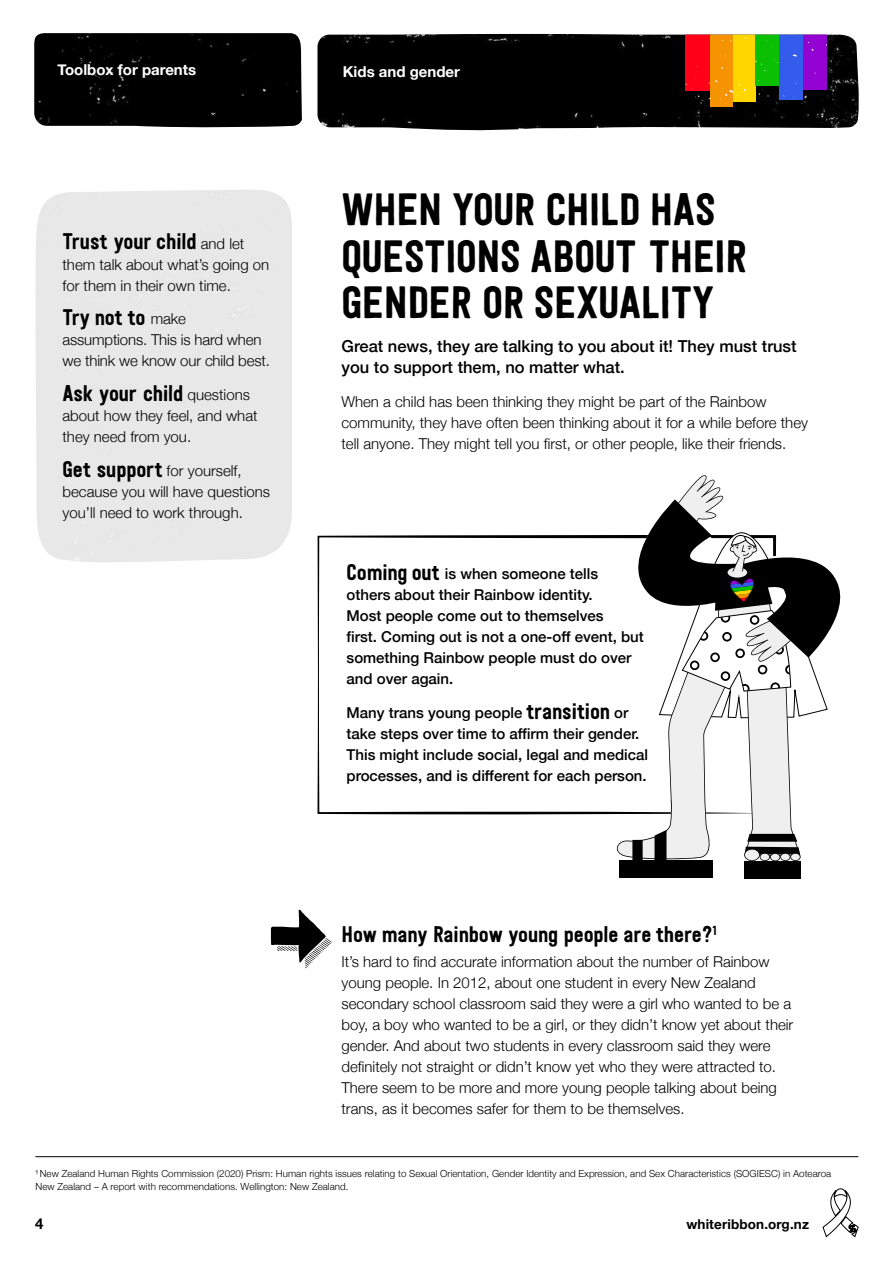
<style>
.page{position:relative;width:893px;height:1263px;background:#fff}
.page>*{position:absolute;margin:0;border:0;box-sizing:border-box;transform-origin:0 0}
.t1{font:120px "Festivo LC Basic R Line";color:#000}
.t2{font:45px/46.5px "Festivo LC Basic";letter-spacing:-.01em;color:#000}
.t3{font:22.5px "Festivo LC Basic";letter-spacing:-.005em;color:#000}
.t4{font:500 16.5px/21px "Helvetica Neue";color:#000}
.t5{font:300 15px/21px "Helvetica Neue";color:#000}
.t6{font:500 15px/21px "Helvetica Neue";color:#000}
.t7{font:700 15px "Helvetica Neue";color:#fff}
.t8{font:700 15px "Helvetica Neue";color:#000}
.t9{font:700 13.5px "Helvetica Neue";letter-spacing:.01em;color:#000}
.t10{font:300 9.75px/13.5px "Helvetica Neue";letter-spacing:.005em;color:#000}
.s1{font-family:"Helvetica Neue";font-weight:300;font-size:15px}
.s2{font-family:"Festivo LC Basic";font-weight:400;font-size:22.5px}
</style>
<div class="page">
<img style="left:317px;top:34px;width:542px;height:97px">
<div style="left:685px;top:34px;width:25px;height:56px;background:#ff0018"></div>
<div style="left:710px;top:34px;width:23px;height:73px;background:#f69301"></div>
<div style="left:733px;top:34px;width:22px;height:68px;background:#ffd600"></div>
<div style="left:755px;top:34px;width:24px;height:52px;background:#0bc003"></div>
<div style="left:779px;top:34px;width:24px;height:66px;background:#335cec"></div>
<div style="left:803px;top:34px;width:24px;height:56px;background:#9304d2"></div>
<svg style="left:759px;top:90px;width:10px;height:7px"></svg>
<svg style="left:783px;top:93px;width:19px;height:11px"></svg>
<svg style="left:686px;top:78px;width:14px;height:24px"></svg>
<svg style="left:706px;top:80px;width:40px;height:21px"></svg>
<div style="left:34px;top:33px;width:268px;height:95px;background:#000"></div>
<svg style="left:317px;top:535px;width:294px;height:279px"></svg>
<div style="left:619px;top:860px;width:93px;height:18px;background:#000"></div>
<div style="left:744px;top:861px;width:57px;height:18px;background:#000"></div>
<hr style="left:35px;top:1156px;width:823px;height:1px;background:#000">
<svg style="left:611px;top:475px;width:230px;height:387px"></svg>
<svg style="left:823px;top:1188px;width:35px;height:50px"></svg>
<p class="t7" style="left:58px;top:57px;width:140px">Toolbox for parents</p>
<p class="t7" style="left:343px;top:60px;width:119px">Kids and gender</p>
<h3 class="t3" style="left:63px;top:228px;width:183px">Trust your child <span class="s1">and let</span></h3>
<p class="t5" style="left:63px;top:253px;width:208px">them talk about what’s going on for them in their own time.</p>
<h3 class="t3" style="left:63px;top:303px;width:125px">Try not to <span class="s1">make</span></h3>
<p class="t5" style="left:63px;top:328px;width:209px">assumptions. This is hard when we think we know our child best.</p>
<h3 class="t3" style="left:63px;top:379px;width:189px">Ask your child <span class="s1">questions</span></h3>
<p class="t5" style="left:63px;top:404px;width:197px">about how they feel, and what they need from you.</p>
<p class="t5" style="left:63px;top:459px;width:209px"><span class="s2">Get support</span> for yourself, because you will have questions you’ll need to work through.</p>
<h2 class="t2" style="left:341px;top:185px;width:407px">WHEN YOUR CHILD HAS<br>QUESTIONS ABOUT THEIR<br>GENDER OR SEXUALITY</h2>
<p class="t4" style="left:341px;top:334px;width:457px">Great news, they are talking to you about it! They must trust you to support them, no matter what.</p>
<p class="t5" style="left:341px;top:390px;width:468px">When a child has been thinking they might be part of the Rainbow community, they have often been thinking about it for a while before they tell anyone. They might tell you first, or other people, like their friends.</p>
<p class="t6" style="left:347px;top:562px;width:299px"><span class="s2">Coming out</span> is when someone tells others about their Rainbow identity.<br>Most people come out to themselves<br>first. Coming out is not a one-off event, but something Rainbow people must do over and over again.</p>
<p class="t6" style="left:347px;top:701px;width:303px">Many trans young people <span class="s2">transition</span> or take steps over time to affirm their gender.<br>This might include social, legal and medical processes, and is different for each person.</p>
<h1 class="t1" style="left:264px;top:859px;width:71px">e</h1>
<h3 class="t3" style="left:341px;top:920px;width:377px">How many Rainbow young people are there?<sup>1</sup></h3>
<p class="t5" style="left:341px;top:949px;width:453px">It’s hard to find accurate information about the number of Rainbow young people. In 2012, about one student in every New Zealand secondary school classroom said they were a girl who wanted to be a boy, a boy who wanted to be a girl, or they didn’t know yet about their gender. And about two students in every classroom said they were definitely not straight or didn’t know yet who they were attracted to.<br>There seem to be more and more young people talking about being trans, as it becomes safer for them to be themselves.</p>
<p class="t10" style="left:35px;top:1166px;width:797px">¹New Zealand Human Rights Commission (2020) Prism: Human rights issues relating to Sexual Orientation, Gender Identity and Expression, and Sex Characteristics (SOGIESC) in Aotearoa<br>New Zealand – A report with recommendations. Wellington: New Zealand.</p>
<p class="t8" style="left:35px;top:1212px;width:10px">4</p>
<p class="t9" style="left:686px;top:1214px;width:124px">whiteribbon.org.nz</p>
</div>
